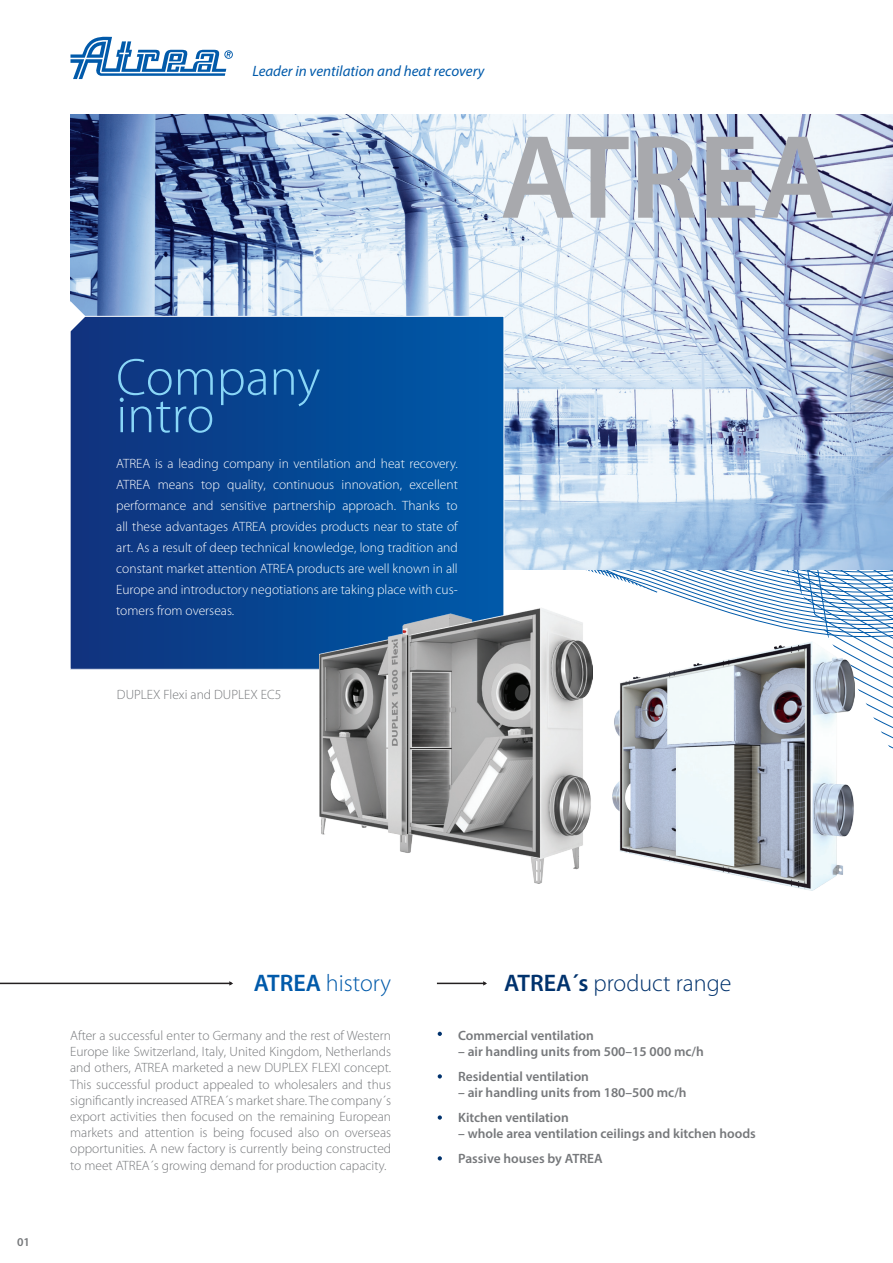
<style>
.page{position:relative;width:893px;height:1263px;background:#fff}
.page>*{position:absolute;margin:0;border:0;box-sizing:border-box;transform-origin:0 0}
.t1{font:300 52.5px/37.5px "Myriad Pro";color:#89d6f7}
.t2{font:300 24px "Myriad Pro";color:#00326d}
.t3{font:300 24px "Myriad Pro";color:#015aaa}
.t4{font:italic 15px "Myriad Pro";color:#015aaa}
.t5{font:300 13.5px/16.2px "Myriad Pro";color:#76787b;text-align:justify}
.t6{font:300 13.5px/21px "Myriad Pro";color:#fff;text-align:justify}
.t7{font:600 13.5px/24.8px "Myriad Pro";color:#76787b}
.t8{font:600 12px "Myriad Pro";color:#76787b}
.s1{font-weight:600}
</style>
<div class="page">
<img style="left:70px;top:115px;width:823px;height:430px">
<div style="left:70px;top:316px;width:434px;height:353px;background:linear-gradient(to right,#10327d,#005aaa)"></div>
<svg style="left:70px;top:545px;width:823px;height:209px"></svg>
<svg style="left:70px;top:37px;width:163px;height:42px"></svg>
<hr style="left:0;top:983px;width:232px;height:1px;background:#231f20">
<hr style="left:437px;top:983px;width:49px;height:1px;background:#231f20">
<svg style="left:70px;top:301px;width:16px;height:30px"></svg>
<svg style="left:438px;top:1032px;width:4px;height:4px"></svg>
<svg style="left:438px;top:1074px;width:4px;height:4px"></svg>
<svg style="left:438px;top:1115px;width:4px;height:5px"></svg>
<svg style="left:438px;top:1156px;width:4px;height:4px"></svg>
<img style="left:613px;top:641px;width:242px;height:249px">
<img style="left:320px;top:608px;width:272px;height:275px">
<svg style="left:502px;top:136px;width:391px;height:82px"></svg>
<p class="t4" style="left:252px;top:62px;width:233px">Leader in ventilation and heat recovery</p>
<h1 class="t1" style="left:116px;top:359px;width:206px">Company intro</h1>
<p class="t6" style="left:116px;top:454px;width:343px">ATREA is a leading company in ventilation and heat recovery.<br>ATREA means top quality, continuous innovation, excellent performance and sensitive partnership approach. Thanks to all these advantages ATREA provides products near to state of art. As a result of deep technical knowledge, long tradition and constant market attention ATREA products are well known in all Europe and introductory negotiations are taking place with cus&shy;tomers from overseas.</p>
<p class="t5" style="left:117px;top:687px;width:166px">DUPLEX Flexi and DUPLEX EC5</p>
<p class="t8" style="left:17px;top:1235px;width:14px">01</p>
<h2 class="t3" style="left:254px;top:970px;width:139px"><span class="s1">ATREA</span> history</h2>
<p class="t5" style="left:70px;top:1028px;width:323px">After a successful enter to Germany and the rest of Western Europe like Switzerland, Italy, United Kingdom, Netherlands and others, ATREA marketed a new DUPLEX FLEXI concept.<br>This successful product appealed to wholesalers and thus significantly increased ATREA´s market share. The company´s export activities then focused on the remaining European markets and attention is being focused also on overseas opportunities. A new factory is currently being constructed to meet ATREA´s growing demand for production capacity.</p>
<h2 class="t2" style="left:504px;top:970px;width:229px"><span class="s1">ATREA´s</span> product range</h2>
<p class="t7" style="left:458px;top:1023px;width:137px">Commercial ventilation</p>
<p class="t7" style="left:458px;top:1039px;width:247px">– air handling units from 500–15 000 mc/h<br>Residential ventilation</p>
<p class="t7" style="left:458px;top:1080px;width:230px">– air handling units from 180–500 mc/h<br>Kitchen ventilation</p>
<p class="t7" style="left:458px;top:1121px;width:299px">– whole area ventilation ceilings and kitchen hoods<br>Passive houses by ATREA</p>
</div>
